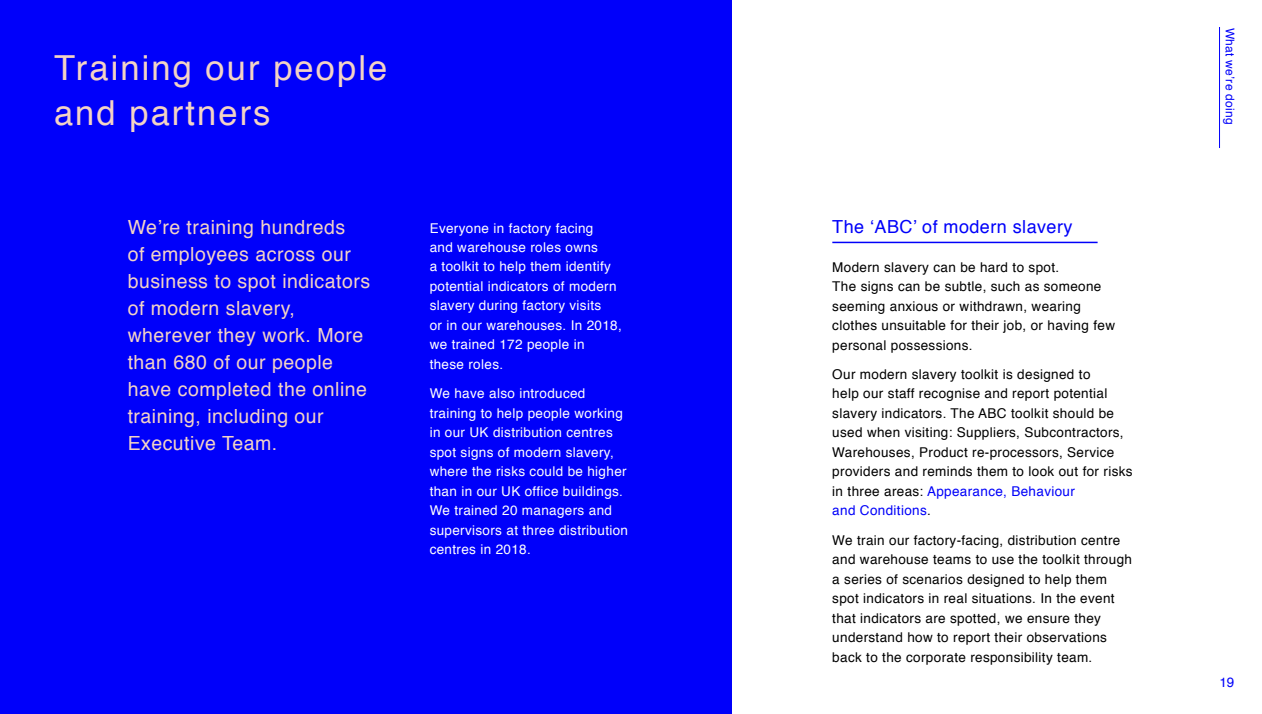
<style>
.page{position:relative;width:1262px;height:714px;background:#fff}
.page>*{position:absolute;margin:0;border:0;box-sizing:border-box;transform-origin:0 0}
.t1{font:34.5px/45px "Helvetica";letter-spacing:.06em;color:#f3d3c5}
.t2{font:19.5px/27px "Helvetica";letter-spacing:.025em;color:#f3d3c5}
.t3{font:18px "Helvetica";letter-spacing:.025em;color:#0000fa}
.t4{font:13.5px/19.5px "Helvetica";letter-spacing:.025em;color:#000}
.t5{font:13.5px/19.5px "Helvetica";letter-spacing:.025em;color:#fff}
.t6{font:13.5px "Helvetica";color:#0000fa}
.t7{font:12px "Helvetica";letter-spacing:.025em;color:#0000fa}
.s1{color:#0000fa}
</style>
<div class="page">
<div style="left:0;top:0;width:731px;height:714px;background:#0000fa"></div>
<hr style="left:832px;top:242px;width:265px;height:1px;background:#0000fa">
<hr style="left:1219px;top:27px;width:1px;height:121px;background:#0000fa">
<h1 class="t1" style="left:54px;top:46px;width:335px">Training our people and partners</h1>
<h2 class="t2" style="left:128px;top:214px;width:244px">We’re training hundreds<br>of employees across our business to spot indicators of modern slavery, wherever they work. More than 680 of our people have completed the online training, including our<br>Executive Team.</h2>
<p class="t5" style="left:429px;top:218px;width:194px">Everyone in factory facing<br>and warehouse roles owns<br>a toolkit to help them identify potential indicators of modern slavery during factory visits<br>or in our warehouses. In 2018, we trained 172 people in these roles.</p>
<p class="t5" style="left:429px;top:384px;width:200px">We have also introduced training to help people working in our UK distribution centres spot signs of modern slavery, where the risks could be higher than in our UK office buildings.<br>We trained 20 managers and supervisors at three distribution centres in 2018.</p>
<h3 class="t3" style="left:832px;top:212px;width:242px">The ‘ABC’ of modern slavery</h3>
<p class="t4" style="left:832px;top:258px;width:284px">Modern slavery can be hard to spot.<br>The signs can be subtle, such as someone seeming anxious or withdrawn, wearing clothes unsuitable for their job, or having few personal possessions.</p>
<p class="t4" style="left:832px;top:365px;width:302px">Our modern slavery toolkit is designed to<br>help our staff recognise and report potential slavery indicators. The ABC toolkit should be used when visiting: Suppliers, Subcontractors, Warehouses, Product re-processors, Service providers and reminds them to look out for risks in three areas: <span class="s1">Appearance, Behaviour<br>and Conditions</span>.</p>
<p class="t4" style="left:832px;top:531px;width:301px">We train our factory-facing, distribution centre and warehouse teams to use the toolkit through a series of scenarios designed to help them spot indicators in real situations. In the event that indicators are spotted, we ensure they understand how to report their observations back to the corporate responsibility team.</p>
<p class="t7" style="left:1239px;top:28px;width:99px;rotate:90deg">What we’re doing</p>
<p class="t6" style="left:1219px;top:672px;width:17px">19</p>
</div>
